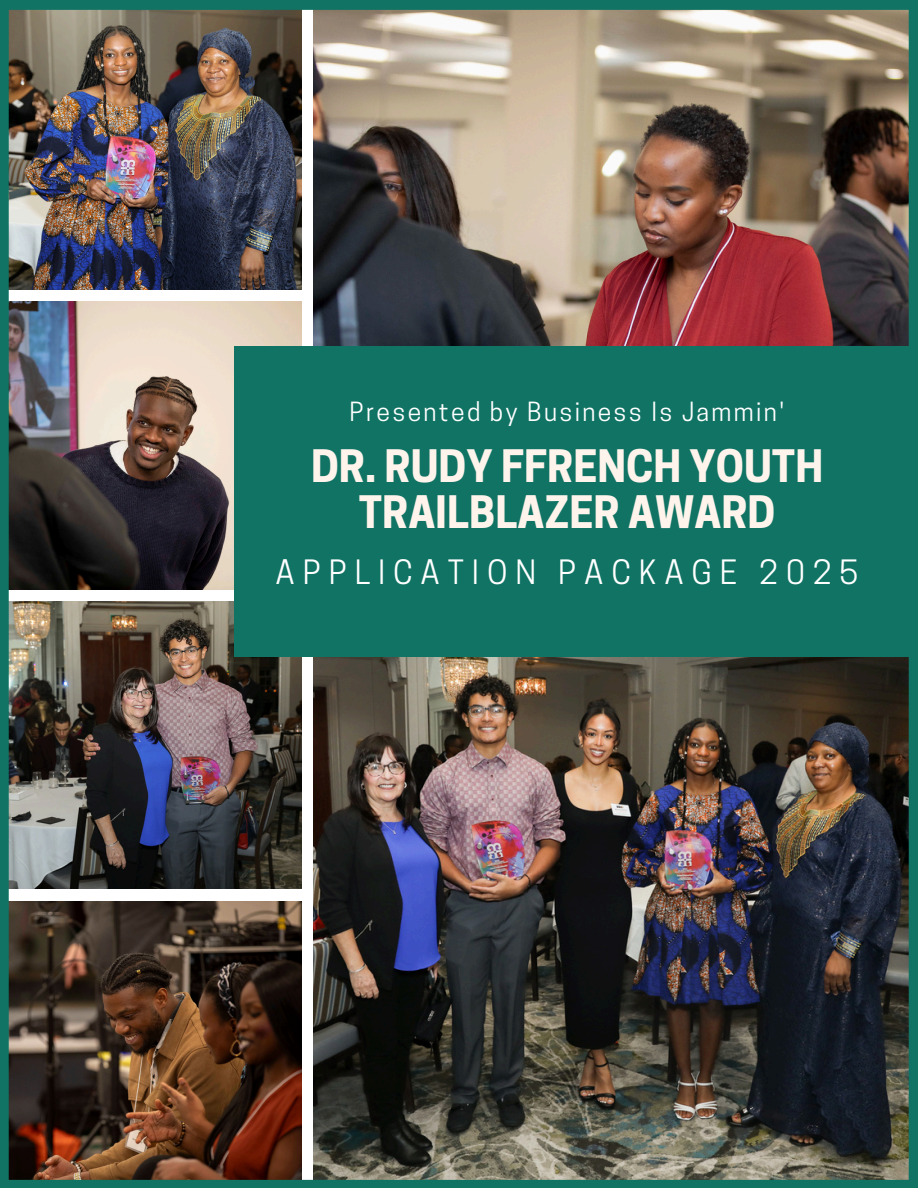
<style>
.page{position:relative;width:918px;height:1188px;background:#fff}
.page>*{position:absolute;margin:0;border:0;box-sizing:border-box;transform-origin:0 0}
.t1{font:700 42px/46.2px "Cooper Hewitt";color:#fff4ec;text-align:center}
.t2{font:31.5px "Cooper Hewitt";letter-spacing:.25em;color:#fff}
.t3{font:24.75px "Cooper Hewitt";letter-spacing:.095em;color:#fff}
</style>
<div class="page">
<img style="left:0;top:0;width:918px;height:1188px">
<div style="left:234px;top:346px;width:684px;height:311px;background:#107364"></div>
<h1 class="t3" style="left:350px;top:403px;width:437px">Presented by Business Is Jammin'</h1>
<p class="t1" style="left:311px;top:449px;width:514px">DR. RUDY FFRENCH YOUTH<br>TRAILBLAZER AWARD</p>
<p class="t2" style="left:276px;top:560px;width:584px">APPLICATION PACKAGE 2025</p>
</div>
